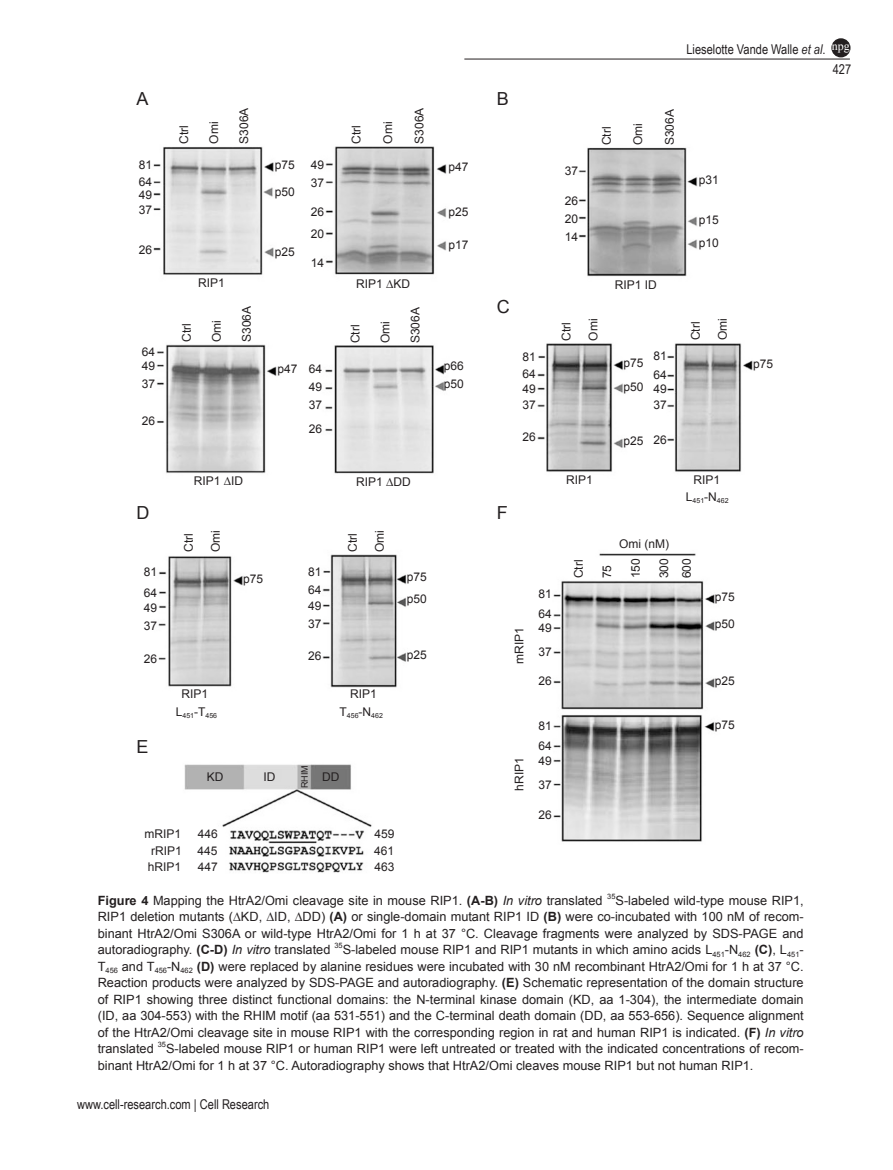
<style>
.page{position:relative;width:893px;height:1170px;background:#fff}
.page>*{position:absolute;margin:0;border:0;box-sizing:border-box;transform-origin:0 0}
.t1{font:18px "Arial";color:#231f20}
.t2{font:13.5px "Arial Narrow";color:#231f20}
.t3{font:12.75px/16.5px "Arial";color:#231f20;text-align:justify}
.t4{font:12.75px "Arial MT2";color:#231f20}
.t5{font:12px/18px "Arial";color:#231f20}
.t6{font:12px "Arial MT2";color:#231f20}
.t7{font:12px "Times New Roman PSMT2";color:#fff}
.t8{font:9px "Arial";color:#231f20}
.t9{font:7.5px "Arial";color:#231f20}
.t10{font:7.05px "Arial";color:#231f20}
.s1{font-style:italic}
.s2{font-weight:700}
.s3{font-family:"Arial MT2"}
</style>
<div class="page">
<hr style="left:464px;top:59px;width:386px;height:1px;background:#231f20">
<div style="left:832px;top:39px;width:18px;height:18px;background:#231f20;border-radius:50%"></div>
<div style="left:831px;top:38px;width:19px;height:19px;border:2px solid #231f20;border-radius:50%"></div>
<img style="left:153px;top:146px;width:600px;height:727px">
<p class="t7" style="left:832px;top:38px;width:19px">npg</p>
<p class="t2" style="left:686px;top:40px;width:141px">Lieselotte Vande Walle <span class="s1">et al</span>.</p>
<h1 class="t1" style="left:137px;top:87px;width:14px">A</h1>
<p class="t5" style="left:139px;top:156px;width:15px;line-height:17.2px">81<br>64</p>
<p class="t5" style="left:139px;top:188px;width:15px;line-height:15px">49<br>37</p>
<p class="t5" style="left:139px;top:241px;width:15px">26</p>
<p class="t5" style="left:142px;top:345px;width:15px;line-height:13.5px">64<br>49</p>
<p class="t5" style="left:142px;top:375px;width:15px">37</p>
<p class="t5" style="left:142px;top:412px;width:15px">26</p>
<h1 class="t1" style="left:137px;top:501px;width:14px">D</h1>
<p class="t5" style="left:144px;top:561px;width:15px;line-height:21px">81<br>64</p>
<p class="t5" style="left:144px;top:598px;width:15px">49<br>37</p>
<p class="t5" style="left:144px;top:649px;width:15px">26</p>
<h1 class="t1" style="left:137px;top:735px;width:14px">E</h1>
<h1 class="t1" style="left:497px;top:87px;width:14px">B</h1>
<p class="t5" style="left:175px;top:144px;width:20px;rotate:-90deg">Ctrl</p>
<p class="t5" style="left:205px;top:144px;width:23px;rotate:-90deg">Omi</p>
<p class="t5" style="left:235px;top:144px;width:38px;rotate:-90deg">S306A</p>
<p class="t5" style="left:347px;top:144px;width:20px;rotate:-90deg">Ctrl</p>
<p class="t5" style="left:379px;top:144px;width:23px;rotate:-90deg">Omi</p>
<p class="t5" style="left:410px;top:144px;width:38px;rotate:-90deg">S306A</p>
<p class="t5" style="left:598px;top:145px;width:20px;rotate:-90deg">Ctrl</p>
<p class="t5" style="left:629px;top:145px;width:23px;rotate:-90deg">Omi</p>
<p class="t5" style="left:661px;top:145px;width:38px;rotate:-90deg">S306A</p>
<p class="t5" style="left:275px;top:156px;width:22px">p75</p>
<p class="t5" style="left:275px;top:183px;width:22px">p50</p>
<p class="t5" style="left:275px;top:243px;width:22px">p25</p>
<p class="t5" style="left:311px;top:156px;width:15px">49<br>37</p>
<p class="t5" style="left:311px;top:200px;width:15px;line-height:22.5px">26<br>20</p>
<p class="t5" style="left:311px;top:254px;width:15px">14</p>
<p class="t5" style="left:449px;top:158px;width:22px">p47</p>
<p class="t5" style="left:449px;top:203px;width:22px">p25</p>
<p class="t5" style="left:449px;top:236px;width:22px">p17</p>
<p class="t5" style="left:565px;top:161px;width:15px">37</p>
<p class="t5" style="left:565px;top:191px;width:15px;text-align:justify">26<br>20<br>14</p>
<p class="t5" style="left:198px;top:274px;width:28px">RIP1</p>
<p class="t6" style="left:356px;top:276px;width:56px">RIP1 ∆KD</p>
<p class="t5" style="left:615px;top:276px;width:44px">RIP1 ID</p>
<p class="t5" style="left:178px;top:342px;width:20px;rotate:-90deg">Ctrl</p>
<p class="t5" style="left:208px;top:342px;width:23px;rotate:-90deg">Omi</p>
<p class="t5" style="left:238px;top:342px;width:38px;rotate:-90deg">S306A</p>
<p class="t5" style="left:346px;top:343px;width:20px;rotate:-90deg">Ctrl</p>
<p class="t5" style="left:376px;top:343px;width:23px;rotate:-90deg">Omi</p>
<p class="t5" style="left:406px;top:343px;width:38px;rotate:-90deg">S306A</p>
<h1 class="t1" style="left:497px;top:295px;width:14px">C</h1>
<p class="t5" style="left:557px;top:341px;width:20px;rotate:-90deg">Ctrl</p>
<p class="t5" style="left:584px;top:341px;width:23px;rotate:-90deg">Omi</p>
<p class="t5" style="left:522px;top:348px;width:15px;line-height:17.2px">81<br>64</p>
<p class="t5" style="left:522px;top:380px;width:15px;line-height:16.5px">49<br>37</p>
<p class="t5" style="left:522px;top:427px;width:15px">26</p>
<p class="t5" style="left:277px;top:360px;width:22px">p47</p>
<p class="t5" style="left:444px;top:357px;width:22px">p66 p50</p>
<p class="t5" style="left:623px;top:351px;width:22px;line-height:24px">p75 p50</p>
<p class="t5" style="left:309px;top:360px;width:15px;text-align:justify">64<br>49<br>37</p>
<p class="t5" style="left:309px;top:420px;width:15px">26</p>
<p class="t5" style="left:623px;top:432px;width:22px">p25</p>
<p class="t5" style="left:653px;top:346px;width:15px;line-height:19.5px">81<br>64</p>
<p class="t5" style="left:653px;top:380px;width:15px;line-height:16.5px">49<br>37</p>
<p class="t5" style="left:653px;top:430px;width:15px">26</p>
<p class="t6" style="left:194px;top:473px;width:51px">RIP1 ∆ID</p>
<p class="t6" style="left:356px;top:474px;width:56px">RIP1 ∆DD</p>
<p class="t5" style="left:180px;top:552px;width:20px;rotate:-90deg">Ctrl</p>
<p class="t5" style="left:207px;top:552px;width:23px;rotate:-90deg">Omi</p>
<p class="t5" style="left:344px;top:552px;width:20px;rotate:-90deg">Ctrl</p>
<p class="t5" style="left:371px;top:552px;width:23px;rotate:-90deg">Omi</p>
<h1 class="t1" style="left:497px;top:501px;width:12px">F</h1>
<p class="t5" style="left:566px;top:471px;width:28px">RIP1</p>
<p class="t5" style="left:619px;top:534px;width:51px">Omi (nM)</p>
<p class="t5" style="left:699px;top:171px;width:22px">p31</p>
<p class="t5" style="left:699px;top:209px;width:22px;line-height:22.5px">p15 p10</p>
<p class="t5" style="left:687px;top:340px;width:20px;rotate:-90deg">Ctrl</p>
<p class="t5" style="left:714px;top:340px;width:23px;rotate:-90deg">Omi</p>
<p class="t5" style="left:694px;top:471px;width:28px">RIP1</p>
<p class="t10" style="left:686px;top:496px;width:44px"><sup>L</sup>451<sup>-N</sup>462</p>
<p class="t5" style="left:243px;top:570px;width:22px">p75</p>
<p class="t5" style="left:308px;top:562px;width:15px">81<br>64</p>
<p class="t5" style="left:308px;top:597px;width:15px">49<br>37</p>
<p class="t5" style="left:308px;top:646px;width:15px">26</p>
<p class="t5" style="left:181px;top:685px;width:28px">RIP1</p>
<p class="t5" style="left:350px;top:685px;width:28px">RIP1</p>
<p class="t10" style="left:176px;top:711px;width:43px"><sup>L</sup>451<sup>-T</sup>456</p>
<p class="t10" style="left:340px;top:711px;width:45px"><sup>T</sup>456<sup>-N</sup>462</p>
<p class="t8" style="left:299px;top:788px;width:24px;rotate:-90deg">RHIM</p>
<p class="t6" style="left:207px;top:768px;width:18px">KD</p>
<p class="t6" style="left:263px;top:768px;width:13px">ID</p>
<p class="t6" style="left:322px;top:768px;width:19px">DD</p>
<p class="t5" style="left:407px;top:565px;width:22px;line-height:22.5px">p75 p50</p>
<p class="t5" style="left:407px;top:645px;width:22px">p25</p>
<p class="t5" style="left:510px;top:663px;width:38px;rotate:-90deg">mRIP1</p>
<p class="t5" style="left:510px;top:790px;width:35px;rotate:-90deg">hRIP1</p>
<p class="t5" style="left:538px;top:584px;width:15px;line-height:19.5px">81<br>64</p>
<p class="t5" style="left:538px;top:615px;width:15px;line-height:24px">49<br>37</p>
<p class="t5" style="left:538px;top:672px;width:15px">26</p>
<p class="t5" style="left:538px;top:716px;width:15px;line-height:19.5px">81<br>64</p>
<p class="t5" style="left:538px;top:748px;width:15px;line-height:24px">49<br>37</p>
<p class="t5" style="left:538px;top:805px;width:15px">26</p>
<p class="t5" style="left:570px;top:578px;width:20px;rotate:-90deg">Ctrl</p>
<p class="t5" style="left:598px;top:578px;width:15px;rotate:-90deg">75</p>
<p class="t5" style="left:627px;top:578px;width:22px;rotate:-90deg">150</p>
<p class="t5" style="left:653px;top:578px;width:22px;line-height:22.5px;rotate:-90deg">300<br>600</p>
<p class="t5" style="left:715px;top:588px;width:22px">p75</p>
<p class="t5" style="left:715px;top:615px;width:22px">p50</p>
<p class="t5" style="left:715px;top:672px;width:22px">p25</p>
<p class="t5" style="left:715px;top:715px;width:22px">p75</p>
<p class="t5" style="left:144px;top:825px;width:38px">mRIP1</p>
<p class="t5" style="left:198px;top:825px;width:22px">446</p>
<p class="t5" style="left:375px;top:825px;width:22px">459</p>
<p class="t5" style="left:151px;top:841px;width:32px">rRIP1</p>
<p class="t5" style="left:197px;top:841px;width:22px">445</p>
<p class="t5" style="left:374px;top:841px;width:22px">461</p>
<p class="t5" style="left:148px;top:858px;width:35px">hRIP1</p>
<p class="t5" style="left:198px;top:858px;width:22px">447</p>
<p class="t5" style="left:375px;top:858px;width:22px">463</p>
<p class="t5" style="left:753px;top:354px;width:22px">p75</p>
<p class="t3" style="left:98px;top:892px;width:506px"><span class="s2">Figure 4</span> Mapping the HtrA2/Omi cleavage site in mouse RIP1. <span class="s2">(A-B)</span> <span class="s1">In vitro</span> translated</p>
<p class="t9" style="left:607px;top:890px;width:10px">35</p>
<p class="t3" style="left:98px;top:892px;width:707px;text-indent:518px">S-labeled wild-type mouse RIP1, <span class="s3">RIP1 deletion mutants (∆KD, ∆ID, ∆DD)</span> <span class="s2">(A)</span> or single-domain mutant RIP1 ID <span class="s2">(B)</span> were co-incubated with 100 nM of recom&shy;binant HtrA2/Omi S306A or wild-type HtrA2/Omi for 1 h at 37 °C. Cleavage fragments were analyzed by SDS-PAGE and autoradiography. <span class="s2">(C-D)</span> <span class="s1">In vitro</span> translated</p>
<p class="t9" style="left:334px;top:940px;width:10px">35</p>
<p class="t3" style="left:98px;top:941px;width:707px;text-indent:245px">S-labeled mouse RIP1 and RIP1 mutants in which amino acids L<sub>451</sub>-N<sub>462</sub> <span class="s2">(C)</span>, L<sub>451</sub>- T<sub>456</sub> and T<sub>456</sub>-N<sub>462</sub> <span class="s2">(D)</span> were replaced by alanine residues were incubated with 30 nM recombinant HtrA2/Omi for 1 h at 37 °C.<br>Reaction products were analyzed by SDS-PAGE and autoradiography. <span class="s2">(E)</span> Schematic representation of the domain structure</p>
<p class="t4" style="left:98px;top:990px;width:707px">of RIP1 showing three distinct functional domains: the N-terminal kinase domain (KD, aa 1-304), the intermediate domain</p>
<p class="t3" style="left:98px;top:1007px;width:707px">(ID, aa 304-553) with the RHIM motif (aa 531-551) and the C-terminal death domain (DD, aa 553-656). Sequence alignment of the HtrA2/Omi cleavage site in mouse RIP1 with the corresponding region in rat and human RIP1 is indicated. <span class="s2">(F)</span> <span class="s1">In vitro </span>translated</p>
<p class="t9" style="left:158px;top:1039px;width:10px">35</p>
<p class="t3" style="left:98px;top:1040px;width:707px;text-indent:68px">S-labeled mouse RIP1 or human RIP1 were left untreated or treated with the indicated concentrations of recom&shy;binant HtrA2/Omi for 1 h at 37 °C. Autoradiography shows that HtrA2/Omi cleaves mouse RIP1 but not human RIP1.</p>
<p class="t2" style="left:77px;top:1094px;width:194px">www.cell-research.com | Cell Research</p>
<p class="t2" style="left:833px;top:59px;width:20px">427</p>
</div>
